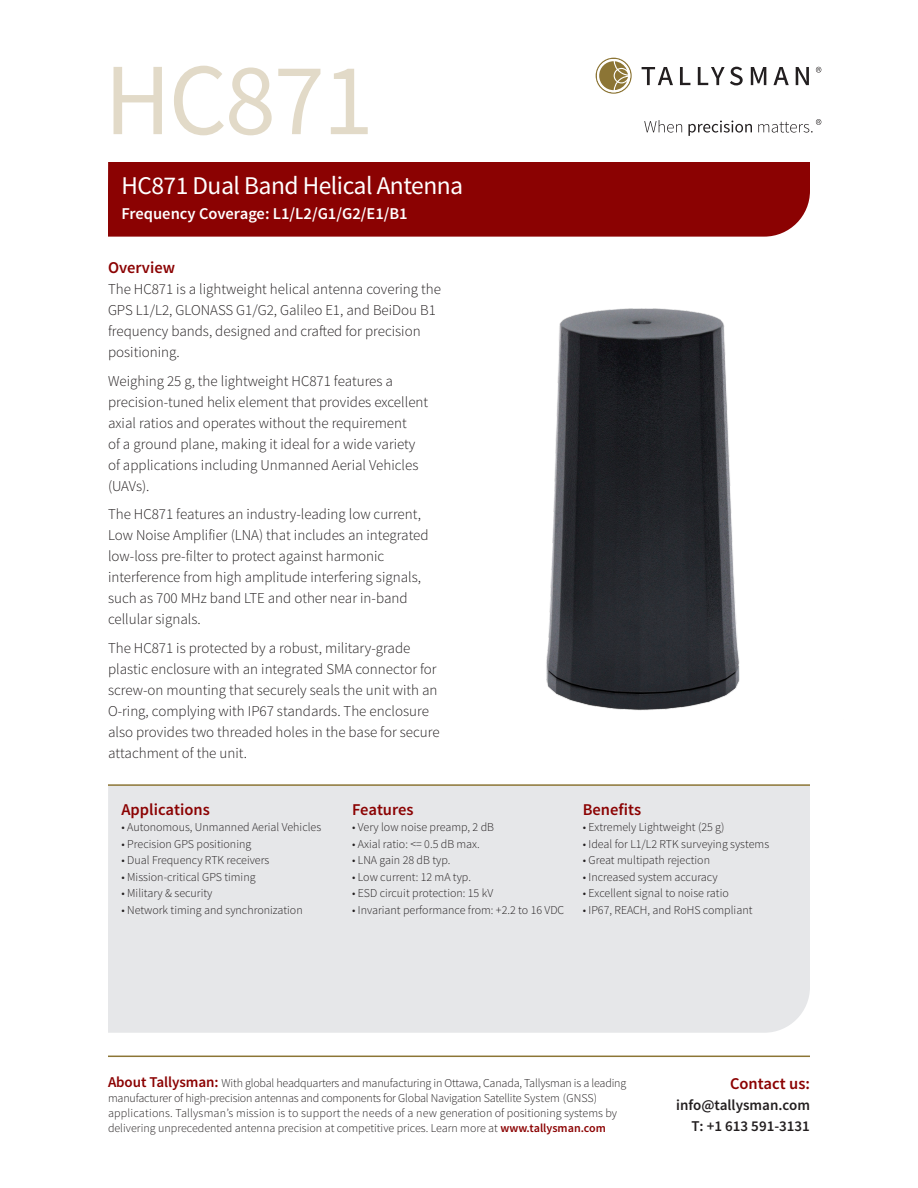
<style>
.page{position:relative;width:918px;height:1188px;background:#fff}
.page>*{position:absolute;margin:0;border:0;box-sizing:border-box;transform-origin:0 0}
.Heading{font:102.6px "Source Sans Pro";letter-spacing:-.02em;color:#e2dac8}
.Heading-2{font:25.5px "Source Sans Pro";letter-spacing:-.02em;color:#fff}
.Subhead{font:600 16.5px "Source Sans Pro";color:#8b0202}
.Subhead-2{font:600 16.5px "Source Sans Pro";color:#fff}
.Text{font:300 15px/21px "Source Sans Pro";color:#231f20}
.t1{font:600 15px/21px "Source Sans Pro";color:#231f20;text-align:right}
.Bulleted_List{font:300 12px/15px "Source Sans Pro";color:#231f20}
.s1{font-weight:600;font-size:15px;color:#8b0202}
.s2{font-weight:600;color:#8b0202}
</style>
<div class="page">
<svg style="left:642px;top:67px;width:31px;height:18px"></svg>
<svg style="left:680px;top:67px;width:10px;height:18px"></svg>
<svg style="left:698px;top:67px;width:45px;height:18px"></svg>
<svg style="left:751px;top:67px;width:15px;height:18px"></svg>
<svg style="left:773px;top:67px;width:16px;height:18px"></svg>
<svg style="left:796px;top:67px;width:13px;height:18px"></svg>
<svg style="left:596px;top:58px;width:36px;height:36px"></svg>
<svg style="left:816px;top:67px;width:5px;height:6px"></svg>
<svg style="left:644px;top:120px;width:38px;height:13px"></svg>
<svg style="left:688px;top:121px;width:64px;height:15px"></svg>
<svg style="left:758px;top:119px;width:63px;height:14px"></svg>
<hr style="left:108px;top:1056px;width:702px;height:1px;background:#8c7535">
<div style="left:108px;top:786px;width:702px;height:247px;background:#e6e7e9"></div>
<div style="left:108px;top:162px;width:702px;height:75px;background:#8b0202"></div>
<hr style="left:108px;top:784px;width:702px;height:2px;background:#8c7535">
<img style="left:546px;top:308px;width:194px;height:403px">
<p class="Heading" style="left:105px;top:36px;width:271px">HC871</p>
<p class="Heading-2" style="left:122px;top:169px;width:343px">HC871 Dual Band Helical Antenna</p>
<p class="Subhead-2" style="left:122px;top:203px;width:288px">Frequency Coverage: L1/L2/G1/G2/E1/B1</p>
<p class="Subhead" style="left:108px;top:257px;width:69px">Overview</p>
<p class="Text" style="left:108px;top:279px;width:334px">The HC871 is a lightweight helical antenna covering the GPS L1/L2, GLONASS G1/G2, Galileo E1, and BeiDou B1 frequency bands, designed and crafted for precision positioning.</p>
<p class="Text" style="left:108px;top:370px;width:322px">Weighing 25 g, the lightweight HC871 features a precision-tuned helix element that provides excellent axial ratios and operates without the requirement<br>of a ground plane, making it ideal for a wide variety of applications including Unmanned Aerial Vehicles (UAVs).</p>
<p class="Text" style="left:108px;top:504px;width:322px">The HC871 features an industry-leading low current, Low Noise Amplifier (LNA) that includes an integrated low-loss pre-filter to protect against harmonic interference from high amplitude interfering signals, such as 700 MHz band LTE and other near in-band cellular signals.</p>
<p class="Text" style="left:108px;top:637px;width:333px">The HC871 is protected by a robust, military-grade plastic enclosure with an integrated SMA connector for screw-on mounting that securely seals the unit with an O-ring, complying with IP67 standards. The enclosure also provides two threaded holes in the base for secure attachment of the unit.</p>
<p class="Subhead" style="left:122px;top:799px;width:90px">Applications</p>
<p class="Bulleted_List" style="left:122px;top:820px;width:201px">• Autonomous, Unmanned Aerial Vehicles</p>
<p class="Bulleted_List" style="left:122px;top:836px;width:131px">• Precision GPS positioning</p>
<p class="Bulleted_List" style="left:122px;top:853px;width:149px">• Dual Frequency RTK receivers</p>
<p class="Bulleted_List" style="left:122px;top:869px;width:136px">• Mission-critical GPS timing</p>
<p class="Bulleted_List" style="left:122px;top:886px;width:92px">• Military &amp; security</p>
<p class="Bulleted_List" style="left:122px;top:902px;width:183px">• Network timing and synchronization</p>
<p class="Subhead" style="left:352px;top:799px;width:63px">Features</p>
<p class="Bulleted_List" style="left:352px;top:820px;width:143px">• Very low noise preamp, 2 dB</p>
<p class="Bulleted_List" style="left:352px;top:836px;width:129px">• Axial ratio: &lt;= 0.5 dB max.</p>
<p class="Bulleted_List" style="left:352px;top:853px;width:100px">• LNA gain 28 dB typ.</p>
<p class="Bulleted_List" style="left:352px;top:869px;width:120px">• Low current: 12 mA typ.</p>
<p class="Bulleted_List" style="left:352px;top:886px;width:143px">• ESD circuit protection: 15 kV</p>
<p class="Bulleted_List" style="left:352px;top:902px;width:214px">• Invariant performance from: +2.2 to 16 VDC</p>
<p class="Subhead" style="left:583px;top:799px;width:60px">Benefits</p>
<p class="Bulleted_List" style="left:583px;top:820px;width:143px">• Extremely Lightweight (25 g)</p>
<p class="Bulleted_List" style="left:583px;top:836px;width:188px">• Ideal for L1/L2 RTK surveying systems</p>
<p class="Bulleted_List" style="left:583px;top:853px;width:129px">• Great multipath rejection</p>
<p class="Bulleted_List" style="left:583px;top:869px;width:136px">• Increased system accuracy</p>
<p class="Bulleted_List" style="left:583px;top:886px;width:148px">• Excellent signal to noise ratio</p>
<p class="Bulleted_List" style="left:583px;top:902px;width:171px">• IP67, REACH, and RoHS compliant</p>
<p class="Bulleted_List" style="left:108px;top:1076px;width:520px"><span class="s1">About Tallysman:</span> With global headquarters and manufacturing in Ottawa, Canada, Tallysman is a leading manufacturer of high-precision antennas and components for Global Navigation Satellite System (GNSS) applications. Tallysman’s mission is to support the needs of a new generation of positioning systems by delivering unprecedented antenna precision at competitive prices. Learn more at <span class="s2">www.tallysman.com</span></p>
<p class="Subhead" style="left:730px;top:1073px;width:81px">Contact us:</p>
<p class="t1" style="left:676px;top:1095px;width:135px">info@tallysman.com<br>T: +1 613 591-3131</p>
</div>
